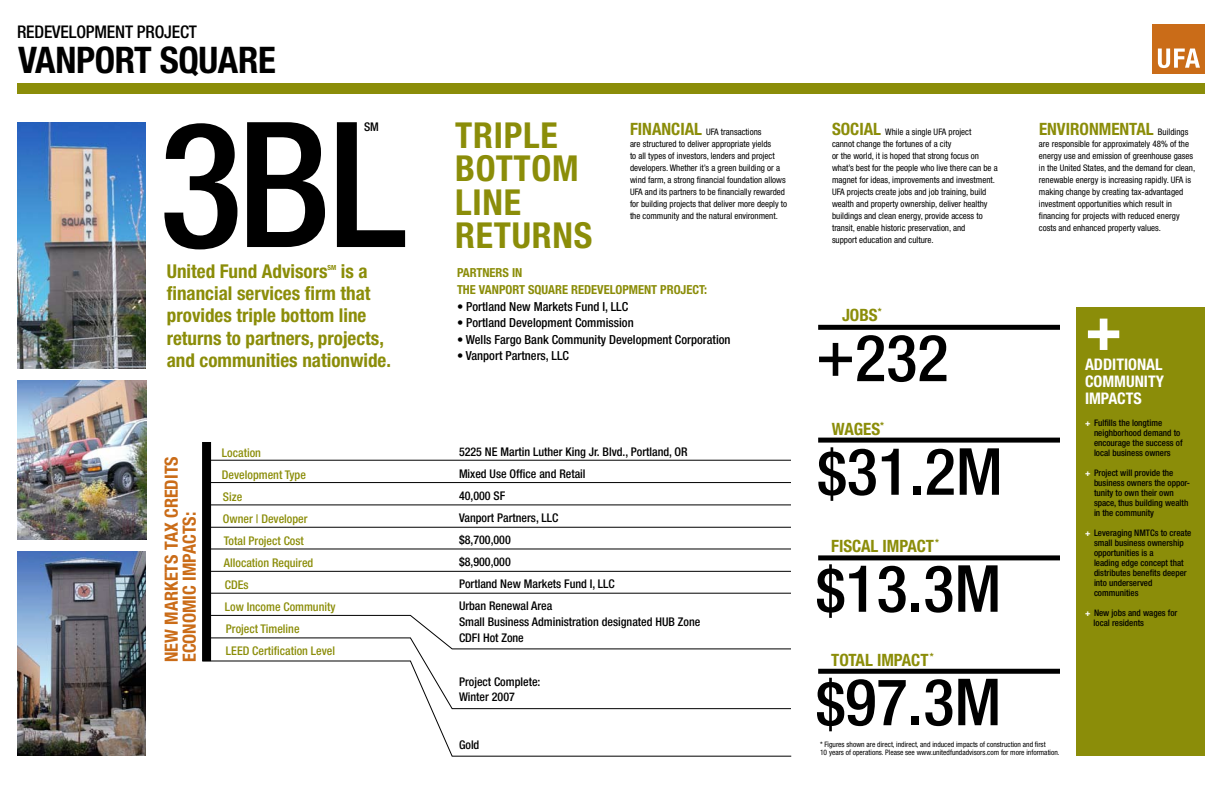
<style>
.page{position:relative;width:1224px;height:792px;background:#fff}
.page>*{position:absolute;margin:0;border:0;box-sizing:border-box;transform-origin:0 0}
.t1{font:500 condensed 174.8px "Helvetica Neue";color:#000}
.t2{font:500 condensed 65px "Helvetica Neue";color:#000}
.t3{font:700 condensed 62px "Helvetica Neue";color:#fff}
.t4{font:700 condensed 36.7px "Helvetica Neue";letter-spacing:-.01em;color:#000}
.t5{font:700 condensed 35.8px/33.1px "Helvetica Neue";letter-spacing:.02em;color:#8b8d09}
.t6{font:700 condensed 19.1px/22.3px "Helvetica Neue";color:#8b8d09}
.t7{font:700 condensed 18.2px/18px "Helvetica Neue";color:#ca6c18}
.t8{font:500 condensed 17.5px "Helvetica Neue";letter-spacing:-.01em;color:#000}
.t9{font:700 condensed 17px "Helvetica Neue";color:#8b8d09}
.t10{font:700 condensed 16px/17px "Helvetica Neue";color:#fff;text-align:justify}
.t11{font:500 condensed 12.5px "Helvetica Neue";color:#000}
.t12{font:700 condensed 12.5px/17.7px "Helvetica Neue";color:#8b8d09}
.t13{font:500 condensed 12px/22px "Helvetica Neue";color:#000}
.t14{font:500 condensed 12px "Helvetica Neue";color:#8b8d09}
.t15{font:condensed 9px/12px "Helvetica Neue";color:#000}
.t16{font:500 condensed 9px/10px "Helvetica Neue";color:#000}
.t17{font:condensed 7.5px/8.5px "Helvetica Neue";color:#000}
.t18{font:700 condensed 7px "Helvetica Neue";color:#8b8d09}
.s1{font-weight:700;font-size:17px;color:#8b8d09}
.s2{font-weight:400;font-size:9px;color:#000}
.s3{font-size:61px}
.s4{font-weight:700;color:#fff}
</style>
<div class="page">
<div style="left:17px;top:83px;width:1188px;height:11px;background:#8b8d09"></div>
<div style="left:202px;top:442px;width:9px;height:219px;background:#000"></div>
<svg style="left:202px;top:661px;width:590px;height:96px"></svg>
<svg style="left:209px;top:649px;width:583px;height:60px"></svg>
<svg style="left:211px;top:615px;width:580px;height:34px"></svg>
<hr style="left:209px;top:460px;width:582px;height:1px;background:#000">
<hr style="left:209px;top:482px;width:582px;height:1px;background:#000">
<hr style="left:209px;top:505px;width:582px;height:1px;background:#000">
<hr style="left:209px;top:527px;width:582px;height:1px;background:#000">
<hr style="left:209px;top:549px;width:582px;height:1px;background:#000">
<hr style="left:209px;top:571px;width:582px;height:1px;background:#000">
<hr style="left:209px;top:593px;width:582px;height:1px;background:#000">
<div style="left:818px;top:438px;width:242px;height:5px;background:#000"></div>
<div style="left:818px;top:325px;width:242px;height:5px;background:#000"></div>
<div style="left:818px;top:555px;width:242px;height:5px;background:#000"></div>
<div style="left:818px;top:669px;width:242px;height:5px;background:#000"></div>
<div style="left:1077px;top:308px;width:128px;height:448px;background:#8b8d09"></div>
<div style="left:1152px;top:25px;width:53px;height:49px;background:#ca6c18"></div>
<svg style="left:1158px;top:49px;width:42px;height:19px"></svg>
<img style="left:17px;top:122px;width:129px;height:247px">
<img style="left:17px;top:552px;width:129px;height:204px">
<img style="left:17px;top:381px;width:130px;height:159px">
<h3 class="t8" style="left:17px;top:21px;width:181px">REDEVELOPMENT PROJECT</h3>
<h3 class="t4" style="left:18px;top:38px;width:259px">VANPORT SQUARE</h3>
<h1 class="t1" style="left:159px;top:81px;width:249px">3BL</h1>
<h3 class="t6" style="left:167px;top:260px;width:162px">United Fund Advisors</h3>
<p class="t18" style="left:328px;top:263px;width:10px">SM</p>
<h3 class="t13" style="left:364px;top:116px;width:16px">SM</h3>
<h3 class="t6" style="left:167px;top:260px;width:226px;text-indent:174px">is a financial services firm that provides triple bottom line returns to partners, projects, and communities nationwide.</h3>
<h3 class="t7" style="left:162px;top:662px;width:207px;rotate:-90deg">NEW MARKETS TAX CREDITS<br>ECONOMIC IMPACTS:</h3>
<h3 class="t14" style="left:222px;top:445px;width:41px">Location</h3>
<h3 class="t14" style="left:222px;top:467px;width:85px">Development Type</h3>
<h3 class="t14" style="left:223px;top:489px;width:21px">Size</h3>
<h3 class="t14" style="left:223px;top:511px;width:86px">Owner | Developer</h3>
<h3 class="t14" style="left:224px;top:533px;width:81px">Total Project Cost</h3>
<h3 class="t14" style="left:224px;top:555px;width:91px">Allocation Required</h3>
<h3 class="t14" style="left:225px;top:577px;width:25px">CDEs</h3>
<h3 class="t14" style="left:225px;top:599px;width:112px">Low Income Community</h3>
<h3 class="t14" style="left:226px;top:621px;width:75px">Project Timeline</h3>
<h3 class="t14" style="left:226px;top:643px;width:111px">LEED Certification Level</h3>
<h3 class="t5" style="left:455px;top:119px;width:138px">TRIPLE<br>BOTTOM<br>LINE<br>RETURNS</h3>
<p class="t15" style="left:630px;top:126px;width:159px"><span class="s1">FINANCIAL</span> UFA transactions<br>are structured to deliver appropriate yields<br>to all types of investors, lenders and project developers. Whether it’s a green building or a wind farm, a strong financial foundation allows UFA and its partners to be financially rewarded for building projects that deliver more deeply to the community and the natural environment.</p>
<h3 class="t9" style="left:1039px;top:119px;width:151px">ENVIRONMENTAL <span class="s2">Buildings</span></h3>
<p class="t15" style="left:832px;top:126px;width:167px"><span class="s1">SOCIAL</span> While a single UFA project<br>cannot change the fortunes of a city<br>or the world, it is hoped that strong focus on what’s best for the people who live there can be a magnet for ideas, improvements and investment.<br>UFA projects create jobs and job training, build wealth and property ownership, deliver healthy buildings and clean energy, provide access to transit, enable historic preservation, and<br>support education and culture.</p>
<p class="t15" style="left:1039px;top:138px;width:158px">are responsible for approximately 48% of the energy use and emission of greenhouse gases in the United States, and the demand for clean, renewable energy is increasing rapidly. UFA is making change by creating tax-advantaged investment opportunities which result in financing for projects with reduced energy costs and enhanced property values.</p>
<h3 class="t12" style="left:457px;top:263px;width:252px">PARTNERS IN<br>THE VANPORT SQUARE REDEVELOPMENT PROJECT:</h3>
<h3 class="t11" style="left:457px;top:299px;width:173px">• Portland New Markets Fund I, LLC</h3>
<h3 class="t11" style="left:457px;top:315px;width:178px">• Portland Development Commission</h3>
<h3 class="t11" style="left:457px;top:332px;width:275px">• Wells Fargo Bank Community Development Corporation</h3>
<h3 class="t11" style="left:457px;top:348px;width:114px">• Vanport Partners, LLC</h3>
<h3 class="t13" style="left:459px;top:441px;width:230px">5225 NE Martin Luther King Jr. Blvd., Portland, OR<br>Mixed Use Office and Retail<br>40,000 SF<br>Vanport Partners, LLC<br>$8,700,000<br>$8,900,000<br>Portland New Markets Fund I, LLC<br>Urban Renewal Area</h3>
<h3 class="t13" style="left:459px;top:613px;width:243px;line-height:16px">Small Business Administration designated HUB Zone<br>CDFI Hot Zone</h3>
<h3 class="t13" style="left:459px;top:674px;width:83px;line-height:15px">Project Complete:<br>Winter 2007</h3>
<h3 class="t13" style="left:459px;top:733px;width:22px">Gold</h3>
<h3 class="t9" style="left:842px;top:304px;width:41px">JOBS<sup>*</sup></h3>
<h2 class="t2" style="left:816px;top:319px;width:134px">+232</h2>
<h3 class="t9" style="left:832px;top:418px;width:54px">WAGES<sup>*</sup></h3>
<h2 class="t2" style="left:817px;top:433px;width:187px"><span class="s3">$</span>31.2M</h2>
<h3 class="t9" style="left:831px;top:536px;width:109px">FISCAL IMPACT<sup>*</sup></h3>
<h2 class="t2" style="left:816px;top:550px;width:187px"><span class="s3">$</span>13.3M</h2>
<h3 class="t9" style="left:831px;top:650px;width:104px">TOTAL IMPACT<sup>*</sup></h3>
<h2 class="t2" style="left:816px;top:663px;width:187px"><span class="s3">$</span>97.3M</h2>
<p class="t17" style="left:820px;top:740px;width:241px">* Figures shown are direct, indirect, and induced impacts of construction and first<br>10 years of operations. Please see www.unitedfundadvisors.com for more information.</p>
<h3 class="t3" style="left:1085px;top:290px;width:39px">+</h3>
<h3 class="t10" style="left:1085px;top:356px;width:81px">ADDITIONAL COMMUNITY IMPACTS</h3>
<p class="t16" style="left:1094px;top:418px;width:90px;text-indent:-9px"><span class="s4">+</span> Fulfills the longtime neighborhood demand to encourage the success of local business owners</p>
<p class="t16" style="left:1094px;top:468px;width:98px;text-indent:-9px"><span class="s4">+</span> Project will provide the business owners the oppor&shy;tunity to own their own space, thus building wealth in the community</p>
<p class="t16" style="left:1094px;top:528px;width:99px;text-indent:-9px"><span class="s4">+</span> Leveraging NMTCs to create small business ownership opportunities is a<br>leading edge concept that distributes benefits deeper into underserved communities</p>
<p class="t16" style="left:1094px;top:608px;width:85px;text-indent:-9px"><span class="s4">+</span> New jobs and wages for local residents</p>
</div>
